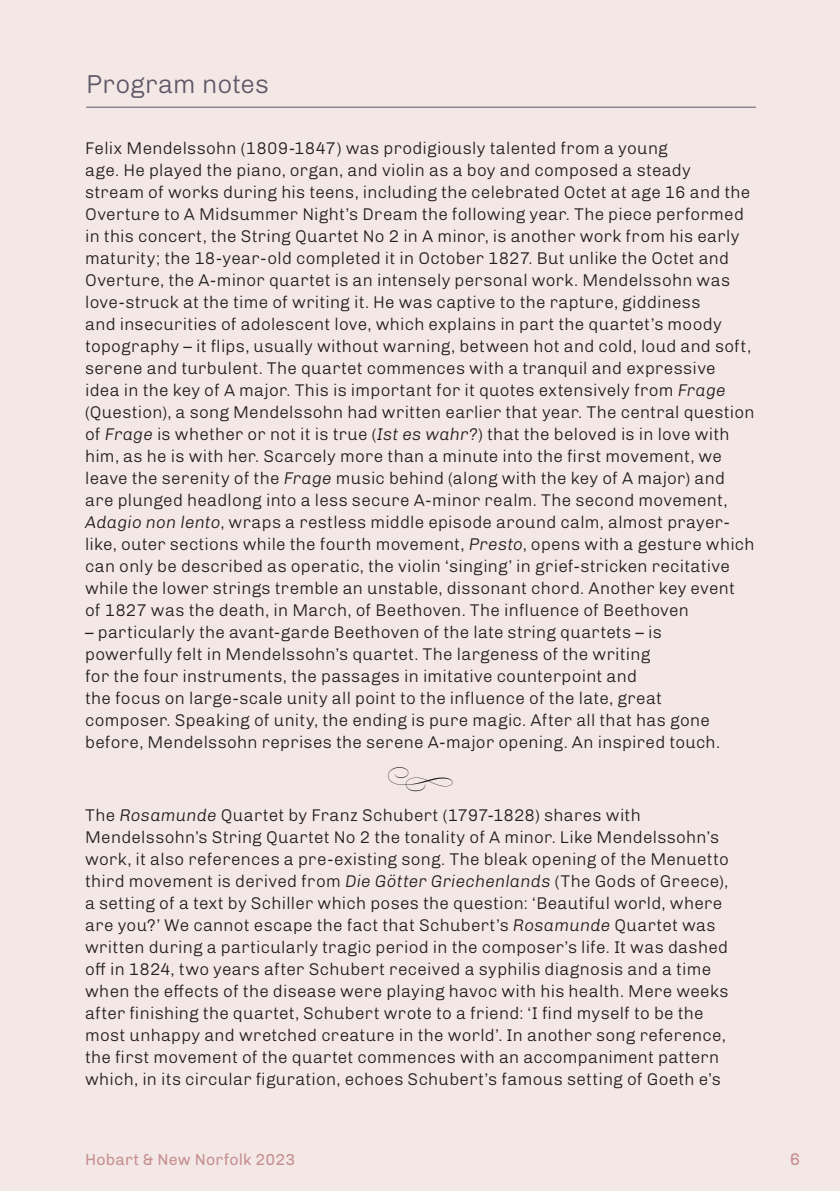
<style>
.page{position:relative;width:840px;height:1191px;background:#fff}
.page>*{position:absolute;margin:0;border:0;box-sizing:border-box;transform-origin:0 0}
.divider{font:32px "Bickham Script Pro 3";color:#231f20}
.HEADING_3{font:300 26px "Chivo";color:#5e5967}
.BODY{font:300 17px/22px "Chivo";letter-spacing:.015em;color:#231f20}
.t1{font:17px "Chivo";color:#c69091}
.t2{font:16px "Chivo";letter-spacing:.015em;color:#c69091}
.s1{font-style:italic}
</style>
<div class="page">
<div style="left:0;top:0;width:839px;height:1191px;background:#f4e8e7"></div>
<hr style="left:86px;top:107px;width:669px;height:1px;background:#5e5967">
<p class="HEADING_3" style="left:86px;top:64px;width:184px">Program notes</p>
<p class="BODY" style="left:85px;top:136px;width:670px">Felix Mendelssohn (1809-1847) was prodigiously talented from a young<br>age. He played the piano, organ, and violin as a boy and composed a steady<br>stream of works during his teens, including the celebrated Octet at age 16 and the Overture to A Midsummer Night’s Dream the following year. The piece performed in this concert, the String Quartet No 2 in A minor, is another work from his early maturity; the 18-year-old completed it in October 1827. But unlike the Octet and Overture, the A-minor quartet is an intensely personal work. Mendelssohn was love-struck at the time of writing it. He was captive to the rapture, giddiness<br>and insecurities of adolescent love, which explains in part the quartet’s moody topography – it flips, usually without warning, between hot and cold, loud and soft, serene and turbulent. The quartet commences with a tranquil and expressive<br>idea in the key of A major. This is important for it quotes extensively from <span class="s1">Frage </span>(Question), a song Mendelssohn had written earlier that year. The central question of <span class="s1">Frage</span> is whether or not it is true (<span class="s1">Ist es wahr?</span>) that the beloved is in love with him, as he is with her. Scarcely more than a minute into the first movement, we leave the serenity of the <span class="s1">Frage</span> music behind (along with the key of A major) and are plunged headlong into a less secure A-minor realm. The second movement, <span class="s1">Adagio non lento</span>, wraps a restless middle episode around calm, almost prayer&shy;like, outer sections while the fourth movement, <span class="s1">Presto</span>, opens with a gesture which can only be described as operatic, the violin ‘singing’ in grief-stricken recitative while the lower strings tremble an unstable, dissonant chord. Another key event of 1827 was the death, in March, of Beethoven. The influence of Beethoven</p>
<p class="BODY" style="left:85px;top:620px;width:636px">– particularly the avant-garde Beethoven of the late string quartets – is powerfully felt in Mendelssohn’s quartet. The largeness of the writing<br>for the four instruments, the passages in imitative counterpoint and<br>the focus on large-scale unity all point to the influence of the late, great composer. Speaking of unity, the ending is pure magic. After all that has gone before, Mendelssohn reprises the serene A-major opening. An inspired touch.</p>
<p class="divider" style="left:386px;top:757px;width:70px">•</p>
<p class="BODY" style="left:85px;top:824px;width:645px">Mendelssohn’s String Quartet No 2 the tonality of A minor. Like Mendelssohn’s work, it also references a pre-existing song. The bleak opening of the Menuetto third movement is derived from <span class="s1">Die Götter Griechenlands</span> (The Gods of Greece), a setting of a text by Schiller which poses the question: ‘Beautiful world, where are you?’ We cannot escape the fact that Schubert’s <span class="s1">Rosamunde</span> Quartet was written during a particularly tragic period in the composer’s life. It was dashed off in 1824, two years after Schubert received a syphilis diagnosis and a time when the effects of the disease were playing havoc with his health. Mere weeks after finishing the quartet, Schubert wrote to a friend: ‘I find myself to be the most unhappy and wretched creature in the world’. In another song reference, the first movement of the quartet commences with an accompaniment pattern which, in its circular figuration, echoes Schubert’s famous setting of Goeth e’s</p>
<p class="BODY" style="left:85px;top:802px;width:557px">The <span class="s1">Rosamunde</span> Quartet by Franz Schubert (1797-1828) shares with</p>
<p class="t2" style="left:85px;top:1147px;width:212px">Hobart &amp; New Norfolk 2023</p>
<p class="t1" style="left:789px;top:1146px;width:12px">6</p>
</div>
